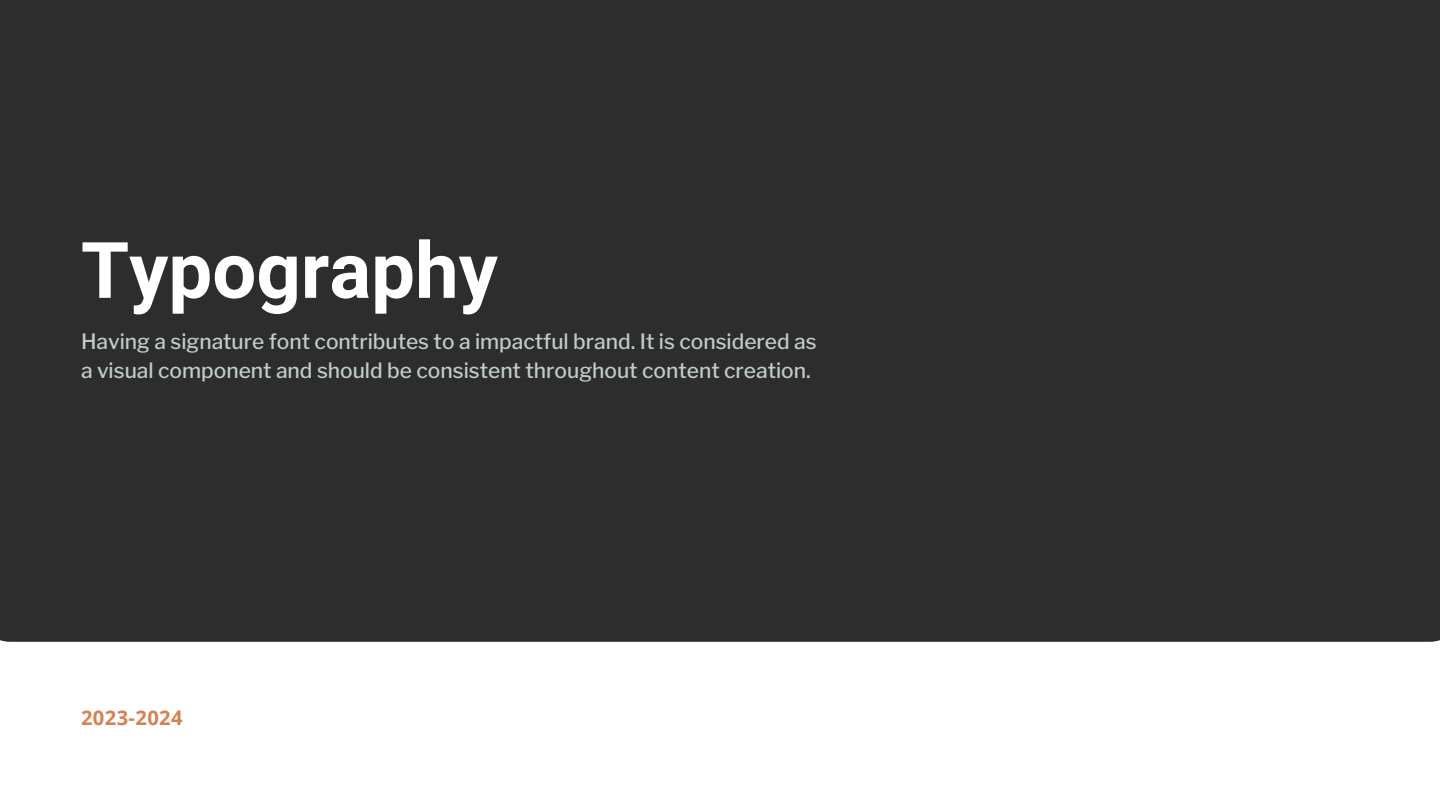
<style>
.page{position:relative;width:1440px;height:810px;background:#fff}
.page>*{position:absolute;margin:0;border:0;box-sizing:border-box;transform-origin:0 0}
.t1{font:700 78px "Roboto";color:#fff}
.t2{font:500 21px/29.2px "Libre Franklin";color:#c0cdc6}
.t3{font:700 20.1px "Open Sans";letter-spacing:.02em;color:#d58152}
</style>
<div class="page">
<div style="left:0;top:0;width:1440px;height:642px;background:#2d2d2d"></div>
<h1 class="t1" style="left:81px;top:226px;width:418px">Typography</h1>
<p class="t2" style="left:81px;top:326px;width:737px">Having a signature font contributes to a impactful brand. It is considered as a visual component and should be consistent throughout content creation.</p>
<p class="t3" style="left:81px;top:703px;width:103px">2023-2024</p>
</div>
